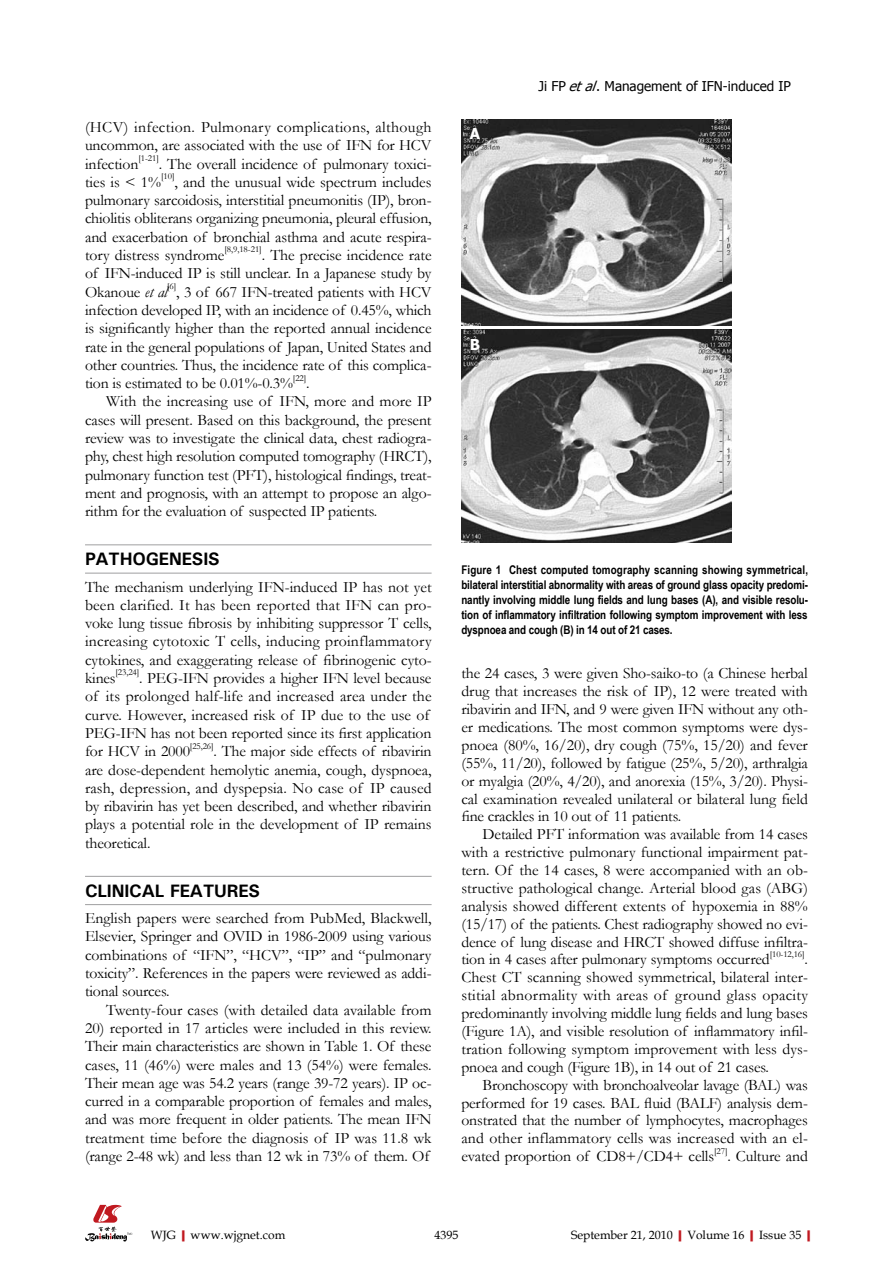
<style>
.page{position:relative;width:893px;height:1263px;background:#fff}
.page>*{position:absolute;margin:0;border:0;box-sizing:border-box;transform-origin:0 0}
.t1{font:700 18px "Univers";letter-spacing:-.01em;color:#000}
.t2{font:15.75px/18.3px "Garamond";letter-spacing:-.01em;color:#000;text-align:justify}
.t3{font:700 15px "Tahoma";color:#fff}
.t4{font:13.5px "Tahoma";color:#000}
.t5{font:700 12px/15px "Arial Narrow";letter-spacing:-.01em;color:#000;text-align:justify}
.t6{font:12px "Book Antiqua";color:#000}
.t7{font:9.15px "Garamond";letter-spacing:-.01em;color:#000}
.s1{font-style:italic}
.s2{font-weight:700;color:#c01920}
</style>
<div class="page">
<svg style="left:85px;top:1205px;width:48px;height:36px"></svg>
<img style="left:461px;top:119px;width:270px;height:206px">
<img style="left:461px;top:330px;width:270px;height:212px">
<hr style="left:85px;top:545px;width:347px;height:1px;background:#9f9fa0">
<hr style="left:85px;top:573px;width:347px;height:1px;background:#9f9fa0">
<hr style="left:85px;top:876px;width:347px;height:1px;background:#9f9fa0">
<hr style="left:85px;top:904px;width:347px;height:1px;background:#9f9fa0">
<p class="t2" style="left:85px;top:117px;width:348px">(HCV) infection. Pulmonary complications, although uncommon, are associated with the use of IFN for HCV infection</p>
<p class="t7" style="left:138px;top:152px;width:22px">[1-21]</p>
<p class="t2" style="left:85px;top:154px;width:348px;text-indent:74px">. The overall incidence of pulmonary toxici&shy;ties is &lt; 1%</p>
<p class="t7" style="left:161px;top:170px;width:15px">[10]</p>
<p class="t2" style="left:85px;top:172px;width:348px;text-indent:89px">, and the unusual wide spectrum includes pulmonary sarcoidosis, interstitial pneumonitis (IP), bron&shy;chiolitis obliterans organizing pneumonia, pleural effusion, and exacerbation of bronchial asthma and acute respira&shy;tory distress syndrome</p>
<p class="t7" style="left:224px;top:243px;width:39px">[8,9,18-21]</p>
<p class="t2" style="left:85px;top:245px;width:348px;text-indent:177px">. The precise incidence rate of IFN-induced IP is still unclear. In a Japanese study by Okanoue <span class="s1">et al</span></p>
<p class="t7" style="left:167px;top:280px;width:11px">[6]</p>
<p class="t2" style="left:85px;top:282px;width:348px;text-indent:91px">, 3 of 667 IFN-treated patients with HCV infection developed IP, with an incidence of 0.45%, which is significantly higher than the reported annual incidence rate in the general populations of Japan, United States and other countries. Thus, the incidence rate of this complica&shy;tion is estimated to be 0.01%-0.3%</p>
<p class="t7" style="left:293px;top:371px;width:15px">[22]</p>
<p class="t2" style="left:306px;top:374px;width:5px">.</p>
<p class="t2" style="left:106px;top:392px;width:327px">With the increasing use of IFN, more and more IP</p>
<p class="t2" style="left:85px;top:410px;width:348px">cases will present. Based on this background, the present</p>
<p class="t2" style="left:85px;top:428px;width:348px">review was to investigate the clinical data, chest radiogra-</p>
<p class="t2" style="left:85px;top:447px;width:348px">phy, chest high resolution computed tomography (HRCT),</p>
<p class="t2" style="left:85px;top:465px;width:348px">pulmonary function test (PFT), histological findings, treat-</p>
<p class="t2" style="left:85px;top:483px;width:348px">ment and prognosis, with an attempt to propose an algo-</p>
<p class="t2" style="left:85px;top:502px;width:294px">rithm for the evaluation of suspected IP patients.</p>
<p class="t1" style="left:85px;top:548px;width:136px">PATHOGENESIS</p>
<p class="t2" style="left:85px;top:577px;width:348px">The mechanism underlying IFN-induced IP has not yet been clarified. It has been reported that IFN can pro&shy;voke lung tissue fibrosis by inhibiting suppressor T cells, increasing cytotoxic T cells, inducing proinflammatory cytokines, and exaggerating release of fibrinogenic cyto&shy;kines</p>
<p class="t7" style="left:116px;top:666px;width:25px">[23,24]</p>
<p class="t2" style="left:85px;top:668px;width:348px;text-align:left;text-indent:54px">. PEG-IFN provides a higher IFN level because of its prolonged half-life and increased area under the curve. However, increased risk of IP due to the use of PEG-IFN has not been reported since its first application for HCV in 2000</p>
<p class="t7" style="left:190px;top:740px;width:25px">[25,26]</p>
<p class="t2" style="left:85px;top:742px;width:348px;text-indent:128px">. The major side effects of ribavirin are dose-dependent hemolytic anemia, cough, dyspnoea, rash, depression, and dyspepsia. No case of IP caused by ribavirin has yet been described, and whether ribavirin plays a potential role in the development of IP remains theoretical.</p>
<p class="t1" style="left:85px;top:879px;width:177px">CLINICAL FEATURES</p>
<p class="t2" style="left:85px;top:908px;width:348px">English papers were searched from PubMed, Blackwell, Elsevier, Springer and OVID in 1986-2009 using various combinations of “IFN”, “HCV”, “IP” and “pulmonary toxicity”. References in the papers were reviewed as addi&shy;tional sources.</p>
<p class="t2" style="left:106px;top:1000px;width:327px">Twenty-four cases (with detailed data available from</p>
<p class="t2" style="left:85px;top:1018px;width:348px">20) reported in 17 articles were included in this review.<br>Their main characteristics are shown in Table 1. Of these cases, 11 (46%) were males and 13 (54%) were females.<br>Their mean age was 54.2 years (range 39-72 years). IP oc&shy;curred in a comparable proportion of females and males, and was more frequent in older patients. The mean IFN treatment time before the diagnosis of IP was 11.8 wk (range 2-48 wk) and less than 12 wk in 73% of them. Of</p>
<p class="t3" style="left:470px;top:123px;width:12px">A</p>
<p class="t4" style="left:539px;top:77px;width:254px">Ji FP <span class="s1">etal</span>. Management of IFN-induced IP</p>
<p class="t3" style="left:470px;top:334px;width:12px">B</p>
<p class="t5" style="left:461px;top:561px;width:348px">Figure 1 Chest computed tomography scanning showing symmetrical, bilateral interstitial abnormality with areas of ground glass opacity predomi&shy;nantly involving middle lung fields and lung bases (A), and visible resolu&shy;tion of inflammatory infiltration following symptom improvement with less dyspnoea and cough (B) in 14 out of 21 cases.</p>
<p class="t2" style="left:461px;top:664px;width:348px;line-height:17.9px">the 24 cases, 3 were given Sho-saiko-to (a Chinese herbal drug that increases the risk of IP), 12 were treated with ribavirin and IFN, and 9 were given IFN without any oth&shy;er medications. The most common symptoms were dys&shy;pnoea (80%, 16/20), dry cough (75%, 15/20) and fever (55%, 11/20), followed by fatigue (25%, 5/20), arthralgia or myalgia (20%, 4/20), and anorexia (15%, 3/20). Physi&shy;cal examination revealed unilateral or bilateral lung field fine crackles in 10 out of 11 patients.</p>
<p class="t2" style="left:461px;top:825px;width:348px;line-height:17.9px;text-indent:21px">Detailed PFT information was available from 14 cases with a restrictive pulmonary functional impairment pat&shy;tern. Of the 14 cases, 8 were accompanied with an ob&shy;structive pathological change. Arterial blood gas (ABG) analysis showed different extents of hypoxemia in 88% (15/17) of the patients. Chest radiography showed no evi&shy;dence of lung disease and HRCT showed diffuse infiltra&shy;tion in 4 cases after pulmonary symptoms occurred</p>
<p class="t7" style="left:770px;top:948px;width:36px">[10-12,16]</p>
<p class="t2" style="left:461px;top:950px;width:348px;line-height:17.9px;text-indent:343px">.<br>Chest CT scanning showed symmetrical, bilateral inter&shy;stitial abnormality with areas of ground glass opacity predominantly involving middle lung fields and lung bases (Figure 1A), and visible resolution of inflammatory infil&shy;tration following symptom improvement with less dys&shy;pnoea and cough (Figure 1B), in 14 out of 21 cases.</p>
<p class="t2" style="left:461px;top:1075px;width:348px;line-height:17.9px;text-indent:21px">Bronchoscopy with bronchoalveolar lavage (BAL) was performed for 19 cases. BAL fluid (BALF) analysis dem&shy;onstrated that the number of lymphocytes, macrophages and other inflammatory cells was increased with an el&shy;evated proportion of CD8+/CD4+ cells</p>
<p class="t7" style="left:714px;top:1144px;width:15px">[27]</p>
<p class="t2" style="left:727px;top:1147px;width:82px">. Culture and</p>
<p class="t6" style="left:151px;top:1226px;width:136px">WJG<span class="s2">|</span>www.wjgnet.com</p>
<p class="t6" style="left:434px;top:1226px;width:25px">4395</p>
<p class="t6" style="left:571px;top:1226px;width:246px">September 21, 2010<span class="s2">|</span>Volume 16<span class="s2">|</span>Issue 35<span class="s2">|</span></p>
</div>
